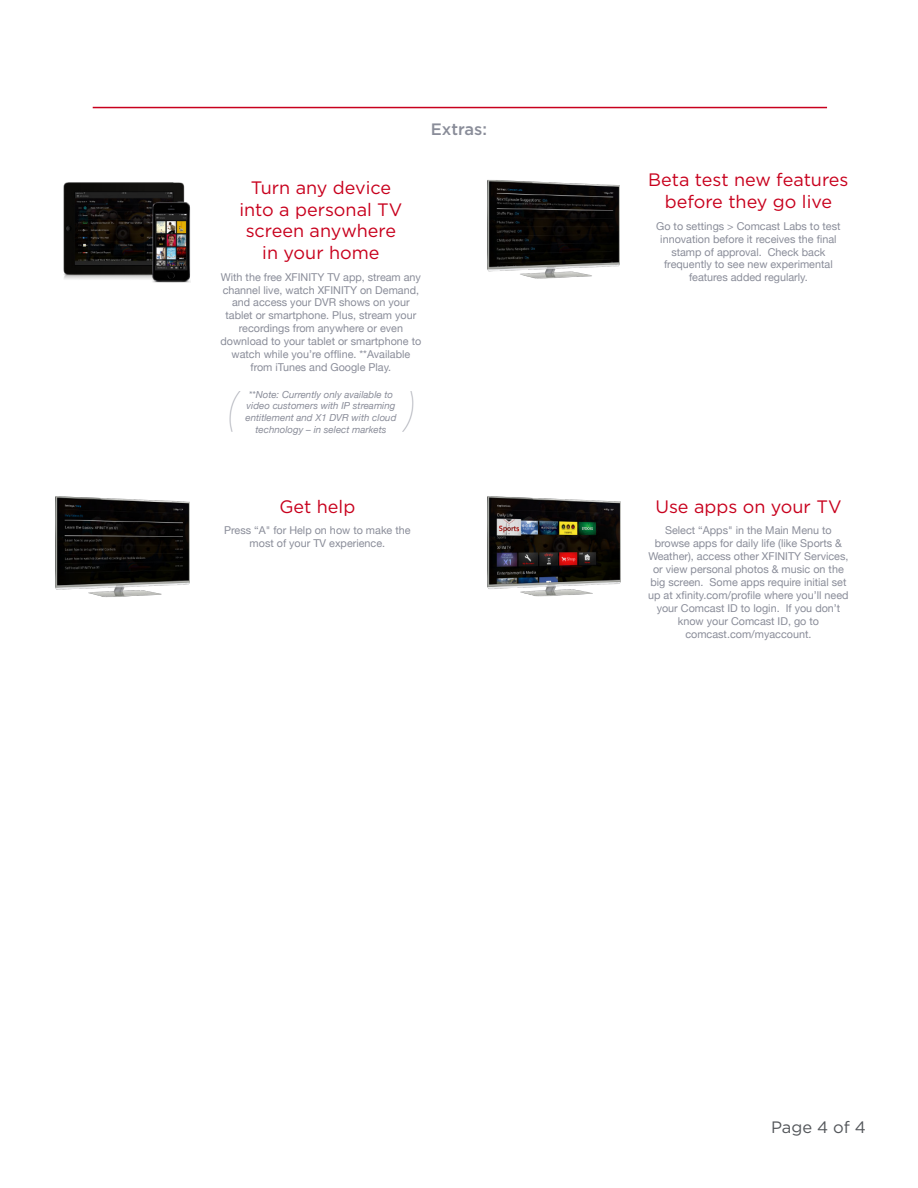
<style>
.page{position:relative;width:918px;height:1188px;background:#fff}
.page>*{position:absolute;margin:0;border:0;box-sizing:border-box;transform-origin:0 0}
.t1{font:italic 200 45.6px "Helvetica Neue";color:#8a8d99}
.t2{font:18px/21.6px "Gotham";color:#c8001d;text-align:center}
.t3{font:16.5px "Gotham";color:#53565a}
.t4{font:500 16.5px "Gotham";color:#8a8d99}
.t5{font:10.8px/12.9px "Helvetica Neue";color:#8a8d99;text-align:center}
.t6{font:italic 9.75px/11.7px "Helvetica Neue";color:#8a8d99;text-align:center}
</style>
<div class="page">
<hr style="left:93px;top:107px;width:734px;height:1px;background:#c8001d">
<img style="left:488px;top:496px;width:133px;height:101px">
<img style="left:56px;top:496px;width:134px;height:101px">
<img style="left:488px;top:179px;width:131px;height:100px">
<img style="left:64px;top:182px;width:127px;height:101px">
<h3 class="t4" style="left:431px;top:120px;width:58px">Extras:</h3>
<h2 class="t2" style="left:239px;top:177px;width:164px">Turn any device into a personal TV screen anywhere in your home</h2>
<p class="t5" style="left:221px;top:271px;width:202px">With the free XFINITY TV app, stream any channel live, watch XFINITY on Demand, and access your DVR shows on your tablet or smartphone. Plus, stream your recordings from anywhere or even download to your tablet or smartphone to watch while you’re offline. **Available from iTunes and Google Play.</p>
<p class="t6" style="left:246px;top:389px;width:152px">**Note: Currently only available to video customers with IP streaming entitlement and X1 DVR with cloud technology – in select markets</p>
<h1 class="t1" style="left:227px;top:372px;width:12px">(</h1>
<h1 class="t1" style="left:406px;top:372px;width:12px">)</h1>
<h2 class="t2" style="left:279px;top:495px;width:77px">Get help</h2>
<p class="t5" style="left:224px;top:525px;width:188px">Press “A" for Help on how to make the most of your TV experience.</p>
<h2 class="t2" style="left:648px;top:169px;width:202px">Beta test new features before they go live</h2>
<p class="t5" style="left:656px;top:220px;width:186px">Go to settings &gt; Comcast Labs to test innovation before it receives the final stamp of approval. Check back frequently to see new experimental features added regularly.</p>
<h2 class="t2" style="left:655px;top:495px;width:188px">Use apps on your TV</h2>
<p class="t5" style="left:648px;top:525px;width:202px">Select “Apps" in the Main Menu to browse apps for daily life (like Sports &amp; Weather), access other XFINITY Services, or view personal photos &amp; music on the big screen. Some apps require initial set up at xfinity.com/profile where you’ll need your Comcast ID to login. If you don’t know your Comcast ID, go to comcast.com/myaccount.</p>
<h3 class="t3" style="left:771px;top:1118px;width:96px">Page 4 of 4</h3>
</div>
